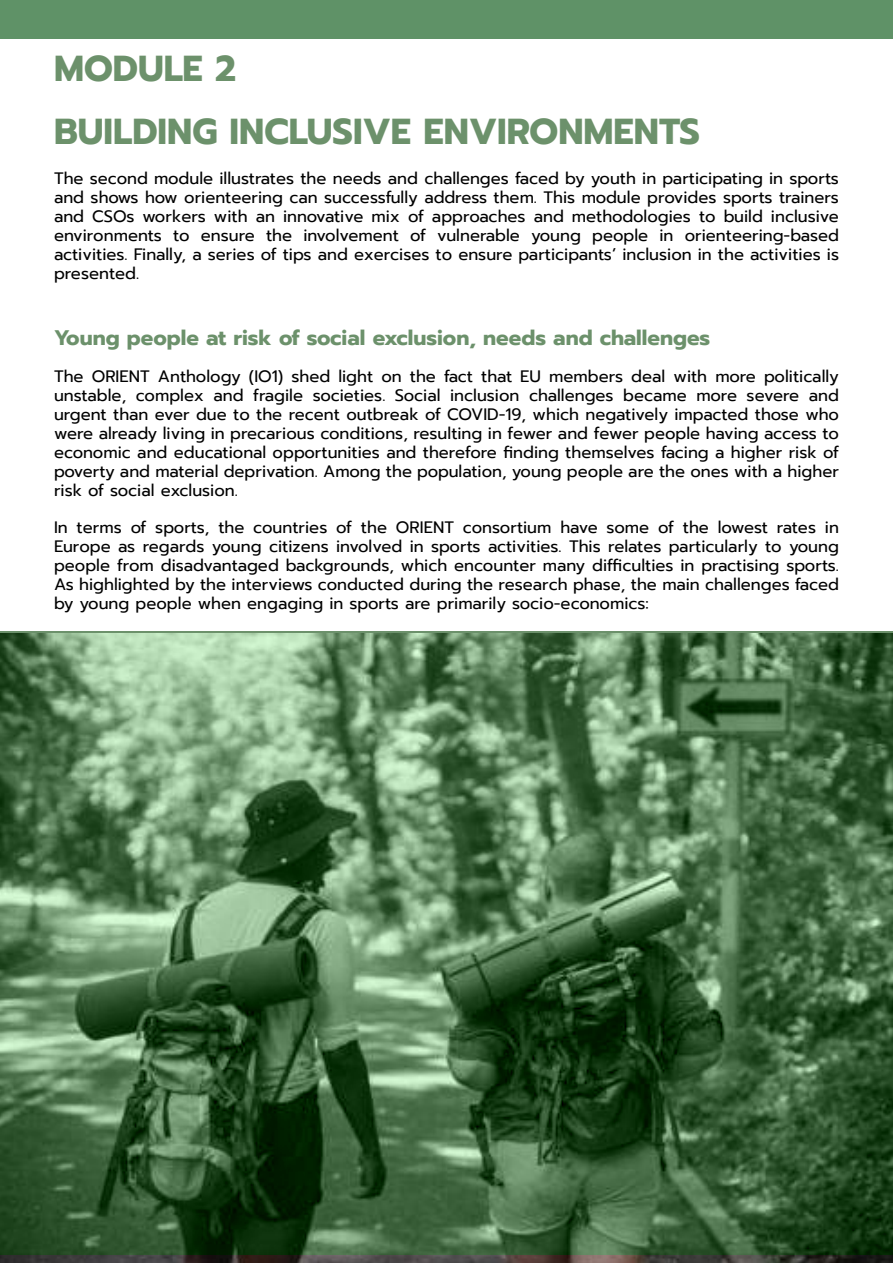
<style>
.page{position:relative;width:893px;height:1263px;background:#fff}
.page>*{position:absolute;margin:0;border:0;box-sizing:border-box;transform-origin:0 0}
.t1{font:700 36px/62.7px "Prompt";color:#6c916b}
.t2{font:700 21px "Prompt";color:#6c916b}
.t3{font:16.5px/18.9px "Prompt";color:#000;text-align:justify}
</style>
<div class="page">
<div style="left:0;top:0;width:893px;height:39px;background:#5f9267"></div>
<svg style="left:0;top:631px;width:893px;height:623px"></svg>
<h1 class="t1" style="left:54px;top:37px;width:647px">MODULE 2<br>BUILDING INCLUSIVE ENVIRONMENTS</h1>
<p class="t3" style="left:54px;top:169px;width:787px">The second module illustrates the needs and challenges faced by youth in participating in sports and shows how orienteering can successfully address them. This module provides sports trainers and CSOs workers with an innovative mix of approaches and methodologies to build inclusive environments to ensure the involvement of vulnerable young people in orienteering-based activities. Finally, a series of tips and exercises to ensure participants’ inclusion in the activities is presented.</p>
<p class="t2" style="left:54px;top:322px;width:658px">Young people at risk of social exclusion, needs and challenges</p>
<p class="t3" style="left:54px;top:367px;width:786px">The ORIENT Anthology (IO1) shed light on the fact that EU members deal with more politically unstable, complex and fragile societies. Social inclusion challenges became more severe and urgent than ever due to the recent outbreak of COVID-19, which negatively impacted those who were already living in precarious conditions, resulting in fewer and fewer people having access to economic and educational opportunities and therefore finding themselves facing a higher risk of poverty and material deprivation. Among the population, young people are the ones with a higher risk of social exclusion.</p>
<p class="t3" style="left:54px;top:517px;width:786px">In terms of sports, the countries of the ORIENT consortium have some of the lowest rates in Europe as regards young citizens involved in sports activities. This relates particularly to young people from disadvantaged backgrounds, which encounter many difficulties in practising sports.<br>As highlighted by the interviews conducted during the research phase, the main challenges faced by young people when engaging in sports are primarily socio-economics:</p>
</div>
